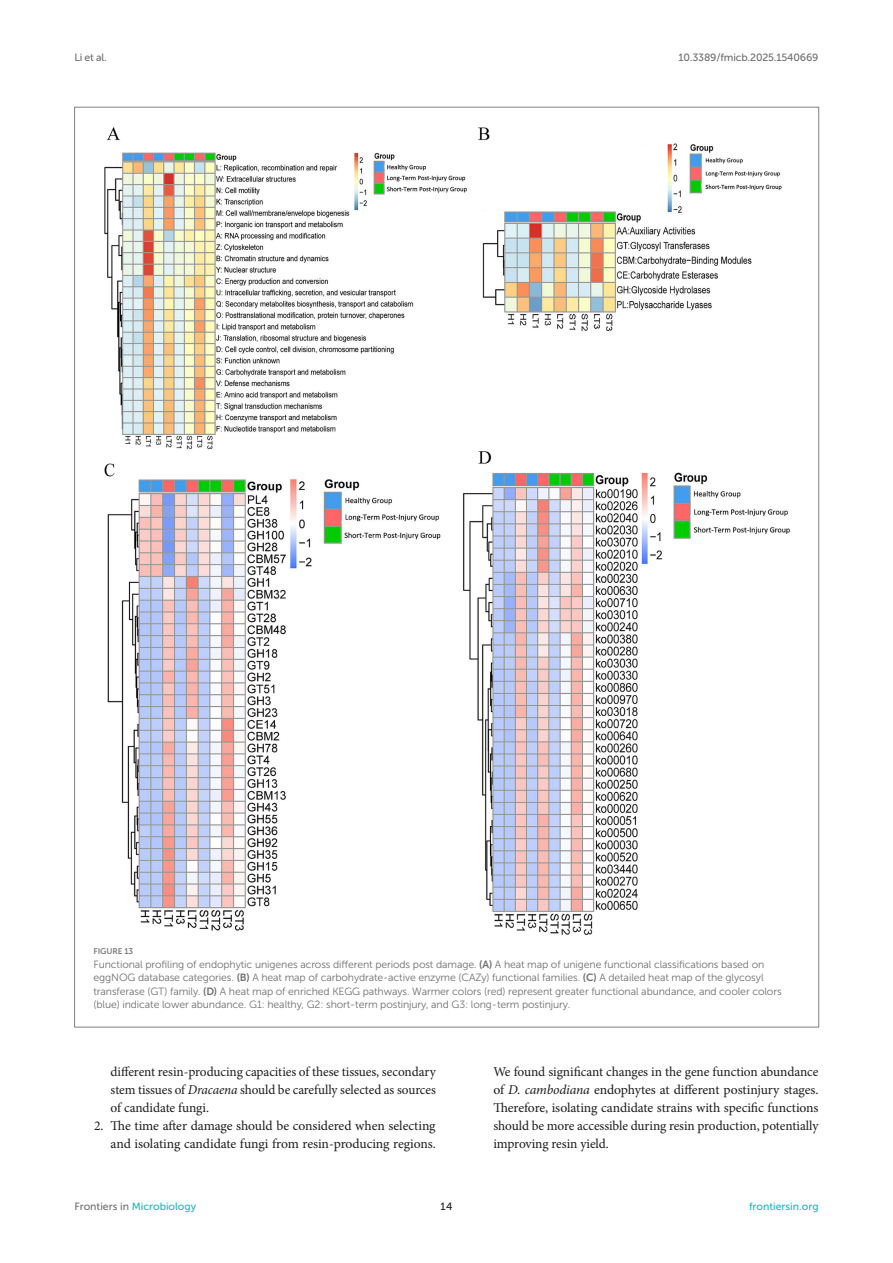
<style>
.page{position:relative;width:893px;height:1263px;background:#fff}
.page>*{position:absolute;margin:0;border:0;box-sizing:border-box;transform-origin:0 0}
.NL_MID{font:13.5px/18px "Minion Pro";letter-spacing:-.005em;color:#1b1c1b;text-align:right}
.NL_ABV{font:13.5px/18px "Minion Pro";letter-spacing:-.005em;color:#1b1c1b;text-align:justify}
.FIG_LEG{font:10.5px/13.5px "Museo Sans 300";letter-spacing:-.01em;color:#706f70}
.t1{font:10.5px "Museo Sans 500";color:#1db5c3}
.t2{font:10.5px "Museo Sans 500";letter-spacing:-.015em;color:#706f70}
.t3{font:10.5px "Museo Sans 500";color:#1b1c1b}
.FIG_HD{font:8.25px "Museo Sans 700";letter-spacing:-.01em;color:#7e7f7f}
.s1{font-family:"Museo Sans 700"}
.s2{font-style:italic}
.s3{color:#706f70}
</style>
<div class="page">
<img style="left:104px;top:127px;width:686px;height:808px">
<p class="t2" style="left:74px;top:52px;width:34px">Li et al.</p>
<p class="t2" style="left:679px;top:52px;width:141px">10.3389/fmicb.2025.1540669</p>
<p class="FIG_HD" style="left:94px;top:947px;width:41px">FIGURE 13</p>
<p class="FIG_LEG" style="left:94px;top:957px;width:690px">Functional profiling of endophytic unigenes across different periods post damage. <span class="s1">(A)</span> A heat map of unigene functional classifications based on eggNOG database categories. <span class="s1">(B)</span> A heat map of carbohydrate-active enzyme (CAZy) functional families. <span class="s1">(C)</span> A detailed heat map of the glycosyl transferase (GT) family. <span class="s1">(D)</span> A heat map of enriched KEGG pathways. Warmer colors (red) represent greater functional abundance, and cooler colors (blue) indicate lower abundance. G1: healthy, G2: short-term postinjury, and G3: long-term postinjury.</p>
<p class="NL_ABV" style="left:111px;top:1063px;width:327px">different resin-producing capacities of these tissues, secondary stem tissues of <span class="s2">Dracaena</span> should be carefully selected as sources of candidate fungi.</p>
<p class="NL_MID" style="left:94px;top:1117px;width:343px">2. The time after damage should be considered when selecting and isolating candidate fungi from resin-producing regions.</p>
<p class="NL_MID" style="left:493px;top:1063px;width:327px;text-align:justify">We found significant changes in the gene function abundance of <span class="s2">D. cambodiana</span> endophytes at different postinjury stages.<br>Therefore, isolating candidate strains with specific functions should be more accessible during resin production, potentially improving resin yield.</p>
<p class="t1" style="left:74px;top:1200px;width:123px"><span class="s3">Frontiers in</span> Microbiology</p>
<p class="t3" style="left:441px;top:1200px;width:13px">14</p>
<p class="t1" style="left:749px;top:1200px;width:71px">frontiersin.org</p>
</div>
